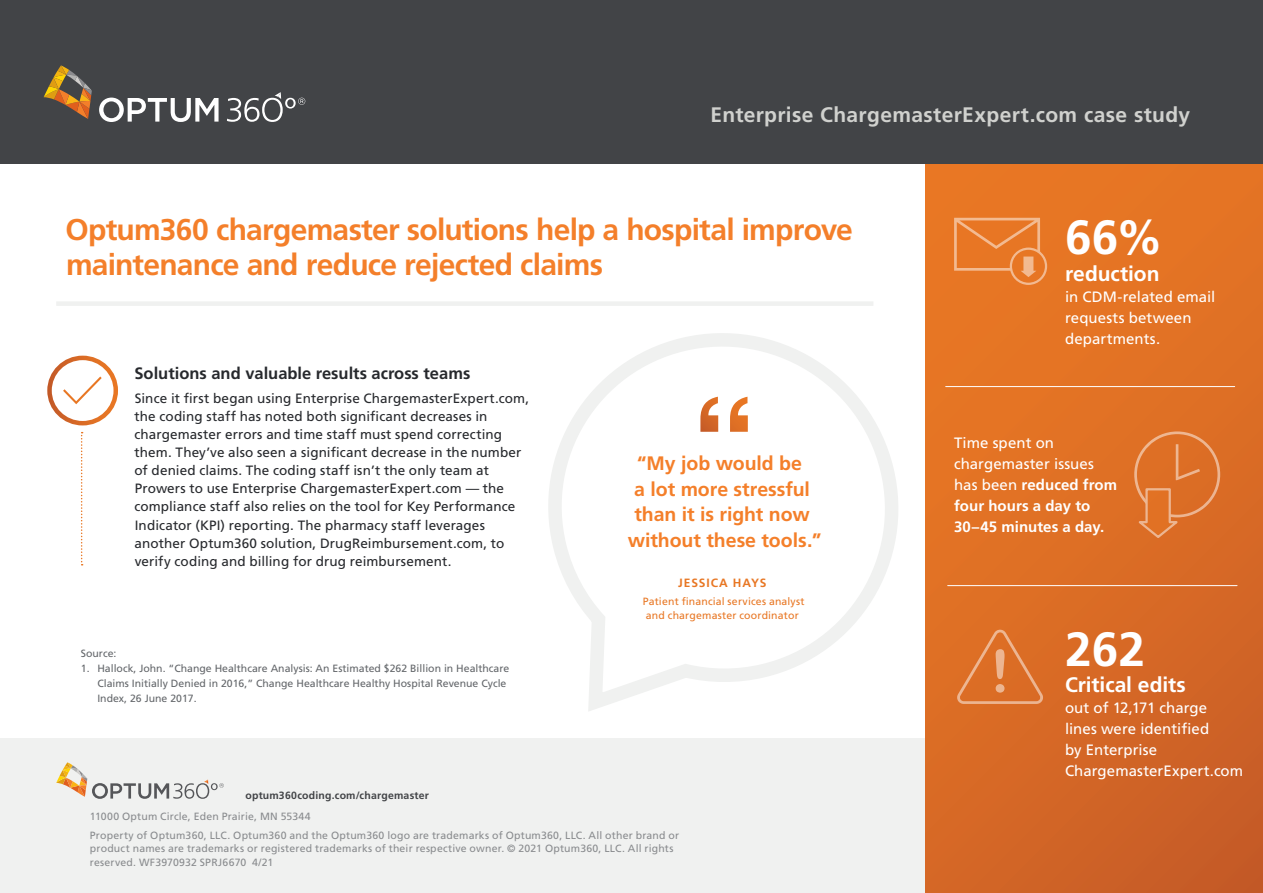
<style>
.page{position:relative;width:1263px;height:893px;background:#fff}
.page>*{position:absolute;margin:0;border:0;box-sizing:border-box;transform-origin:0 0}
.Second_Level_Heading{font:700 48px "Frutiger LT Pro";color:#fff}
.t1{font:700 30px/34.5px "Frutiger LT Pro";letter-spacing:-.025em;color:#f47f2a}
.t2{font:700 21px "Frutiger LT Pro";letter-spacing:.015em;color:#d0d1ce}
.Second_Level_Heading-2{font:700 21px "Frutiger LT Pro";letter-spacing:-.005em;color:#fff}
.Body_Copy{font:700 19.5px/26px "Frutiger LT Pro";letter-spacing:-.005em;color:#f47f2a;text-align:center}
.Second_Level_Heading-3{font:700 16.5px "Frutiger LT Pro";color:#27292d}
.Second_Level_Heading-4{font:15px/21px "Frutiger LT Pro";letter-spacing:.005em;color:#fff}
.Second_Level_Heading-5{font:700 15px/21px "Frutiger LT Pro";letter-spacing:.005em;color:#fff}
.Body_Copy-2{font:13.5px/18px "Frutiger LT Pro";letter-spacing:.01em;color:#27292d}
.Body_Copy-3{font:700 12px "Frutiger LT Pro";letter-spacing:.08em;color:#e87724}
.Body_Copy____SOURCE{font:10.5px/13.5px "Frutiger LT Pro";letter-spacing:.02em;color:#898b8e}
.Second_Level_Heading-6{font:10.5px/15px "Frutiger LT Pro";color:#63666a}
.Second_Level_Heading-7{font:10.5px/13.5px "Frutiger LT Pro";letter-spacing:.015em;color:#e87724}
.Body_Copy____SOURCE-2{font:700 10.5px "Frutiger LT Pro";letter-spacing:.02em;color:#424447}
.s1{font-weight:400}
</style>
<div class="page">
<div style="left:0;top:738px;width:924px;height:155px;background:#f0f1f0"></div>
<div style="left:926px;top:149px;width:337px;height:744px;background:linear-gradient(to bottom,#eb7924,#ce6226)"></div>
<div style="left:0;top:0;width:1263px;height:164px;background:#424447"></div>
<svg style="left:56px;top:762px;width:168px;height:37px"></svg>
<svg style="left:44px;top:65px;width:48px;height:54px"></svg>
<svg style="left:99px;top:98px;width:120px;height:24px"></svg>
<svg style="left:227px;top:92px;width:78px;height:30px"></svg>
<div style="left:47px;top:356px;width:71px;height:69px;border:4px solid #fff;border-radius:50%"></div>
<hr style="left:946px;top:386px;width:289px;height:1px;background:#fff">
<hr style="left:948px;top:585px;width:289px;height:1px;background:#fff">
<div style="left:56px;top:301px;width:817px;height:5px;background:#f0f1f0"></div>
<svg style="left:63px;top:377px;width:39px;height:27px"></svg>
<svg style="left:81px;top:432px;width:2px;height:133px"></svg>
<svg style="left:548px;top:333px;width:350px;height:378px"></svg>
<svg style="left:700px;top:397px;width:48px;height:35px"></svg>
<svg style="left:1134px;top:431px;width:86px;height:109px;background:#de7631"></svg>
<svg style="left:957px;top:630px;width:86px;height:74px;background:#de7735"></svg>
<svg style="left:1011px;top:249px;width:35px;height:35px"></svg>
<div style="left:1010px;top:248px;width:37px;height:37px;border:2px solid #fff;border-radius:50%"></div>
<svg style="left:954px;top:218px;width:86px;height:59px;background:#e9853c"></svg>
<p class="t2" style="left:710px;top:103px;width:481px">Enterprise ChargemasterExpert.com case study</p>
<p class="t1" style="left:66px;top:213px;width:789px">Optum360 chargemaster solutions help a hospital improve maintenance and reduce rejected claims</p>
<p class="Second_Level_Heading-3" style="left:134px;top:363px;width:337px">Solutions and valuable results across teams</p>
<p class="Body_Copy-2" style="left:134px;top:390px;width:396px">Since it first began using Enterprise ChargemasterExpert.com, the coding staff has noted both significant decreases in chargemaster errors and time staff must spend correcting them. They’ve also seen a significant decrease in the number of denied claims. The coding staff isn’t the only team at Prowers to use Enterprise ChargemasterExpert.com — the compliance staff also relies on the tool for Key Performance Indicator (KPI) reporting. The pharmacy staff leverages another Optum360 solution, DrugReimbursement.com, to verify coding and billing for drug reimbursement.</p>
<p class="Second_Level_Heading-6" style="left:81px;top:645px;width:37px">Source:</p>
<p class="Second_Level_Heading-6" style="left:97px;top:660px;width:413px;text-indent:-16px">1. Hallock, John. “Change Healthcare Analysis: An Estimated $262 Billion in Healthcare<br>Claims Initially Denied in 2016,” Change Healthcare Healthy Hospital Revenue Cycle<br>Index, 26 June 2017.</p>
<p class="Body_Copy" style="left:628px;top:450px;width:195px">“My job would be<br>a lot more stressful than it is right now without these tools.”</p>
<p class="Body_Copy-3" style="left:678px;top:576px;width:90px">JESSICA HAYS</p>
<p class="Second_Level_Heading-7" style="left:643px;top:595px;width:163px">Patient financial services analyst and chargemaster coordinator</p>
<p class="Body_Copy____SOURCE-2" style="left:245px;top:789px;width:185px">optum360coding.com/chargemaster</p>
<p class="Body_Copy____SOURCE" style="left:90px;top:810px;width:222px">11000 Optum Circle, Eden Prairie, MN 55344</p>
<p class="Body_Copy____SOURCE" style="left:90px;top:829px;width:591px">Property of Optum360, LLC. Optum360 and the Optum360 logo are trademarks of Optum360, LLC. All other brand or product names are trademarks or registered trademarks of their respective owner. © 2021 Optum360, LLC. All rights reserved. WF3970932 SPRJ6670 4/21</p>
<p class="Second_Level_Heading" style="left:1065px;top:208px;width:100px">66%</p>
<p class="Second_Level_Heading-2" style="left:1065px;top:261px;width:96px">reduction</p>
<p class="Second_Level_Heading-4" style="left:1065px;top:286px;width:152px">in CDM-related email requests between departments.</p>
<p class="Second_Level_Heading-5" style="left:954px;top:432px;width:165px"><span class="s1">Time spent on chargemaster issues has been</span> reduced from four hours a day to<br>30–45 minutes a day.</p>
<p class="Second_Level_Heading" style="left:1065px;top:620px;width:82px">262</p>
<p class="Second_Level_Heading-2" style="left:1065px;top:672px;width:122px">Critical edits</p>
<p class="Second_Level_Heading-4" style="left:1065px;top:697px;width:180px">out of 12,171 charge<br>lines were identified<br>by Enterprise<br>ChargemasterExpert.com</p>
</div>
